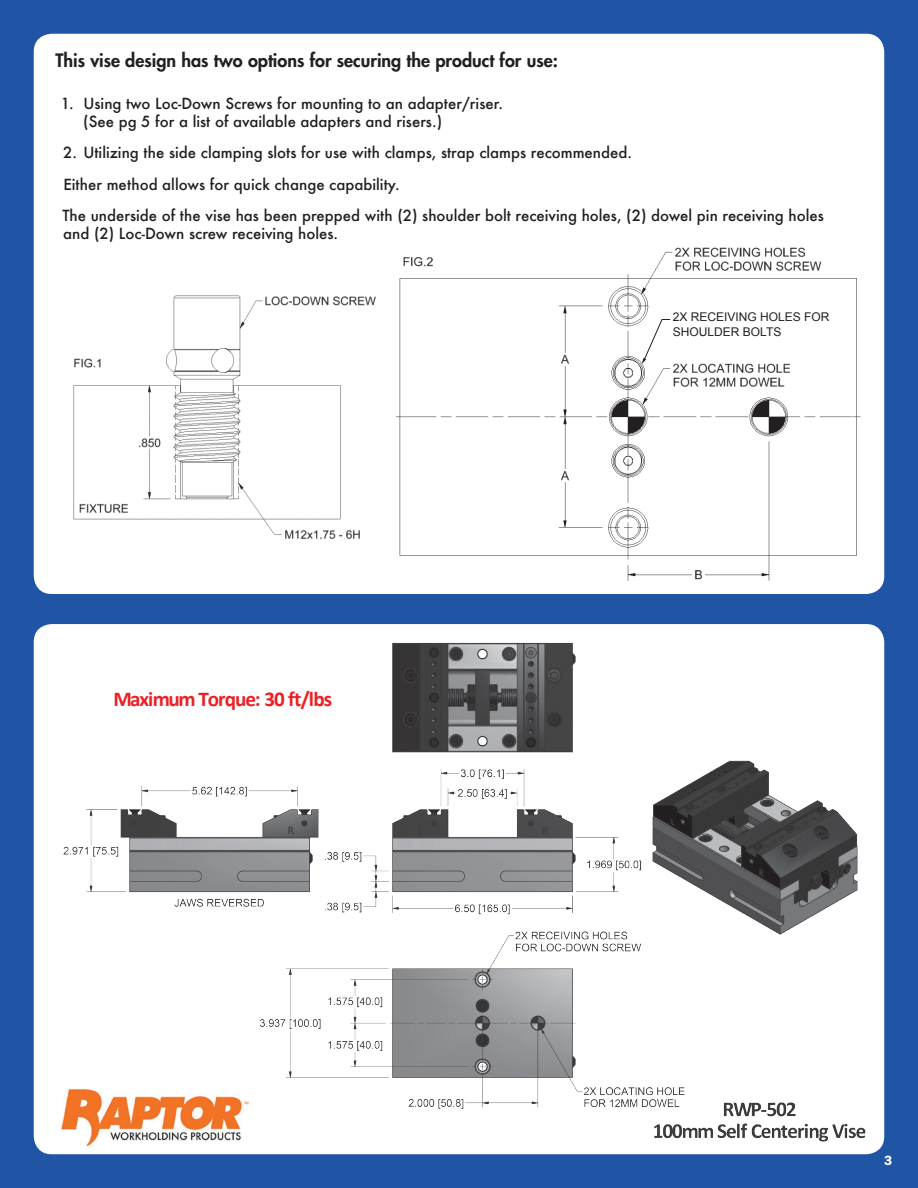
<style>
.page{position:relative;width:918px;height:1188px;background:#2055a6}
.page>*{position:absolute;margin:0;border:0;box-sizing:border-box;transform-origin:0 0}
.t1{font:700 21.15px "Calibri";letter-spacing:-.05em;color:#ed2024}
.t2{font:800 18px "Futura Std";color:#231f20}
.t3{font:500 15px/31.5px "Futura";color:#231f20}
.t4{font:600 13.5px "Franklin Gothic";color:#fff}
.t5{font:12px/15px "Arial";color:#231f20}
</style>
<div class="page">
<div style="left:34px;top:624px;width:850px;height:530px;background:#fff;border-radius:18px"></div>
<div style="left:34px;top:34px;width:850px;height:560px;background:#fff;border-radius:18px"></div>
<img style="left:395px;top:247px;width:466px;height:334px">
<img style="left:73px;top:295px;width:303px;height:245px">
<svg style="left:642px;top:319px;width:29px;height:45px"></svg>
<img style="left:63px;top:643px;width:803px;height:499px">
<img style="left:61px;top:1084px;width:190px;height:63px">
<p class="t2" style="left:55px;top:49px;width:504px">This vise design has two options for securing the product for use:</p>
<p class="t3" style="left:83px;top:94px;width:421px;line-height:18px;text-indent:-22px">1. Using two Loc-Down Screws for mounting to an adapter/riser. (See pg 5 for a list of available adapters and risers.)</p>
<p class="t3" style="left:62px;top:137px;width:763px">2. Utilizing the side clamping slots for use with clamps, strap clamps recommended.<br>Either method allows for quick change capability.<br>The underside of the vise has been prepped with (2) shoulder bolt receiving holes, (2) dowel pin receiving holes</p>
<p class="t3" style="left:63px;top:218px;width:277px">and (2) Loc-Down screw receiving holes.</p>
<h1 class="t1" style="left:113px;top:685px;width:220px">Maximum Torque: 30 ft/lbs</h1>
<p class="t5" style="left:673px;top:309px;width:158px">2X RECEIVING HOLES FOR<br>SHOULDER BOLTS</p>
<p class="t4" style="left:884px;top:1153px;width:10px">3</p>
</div>
